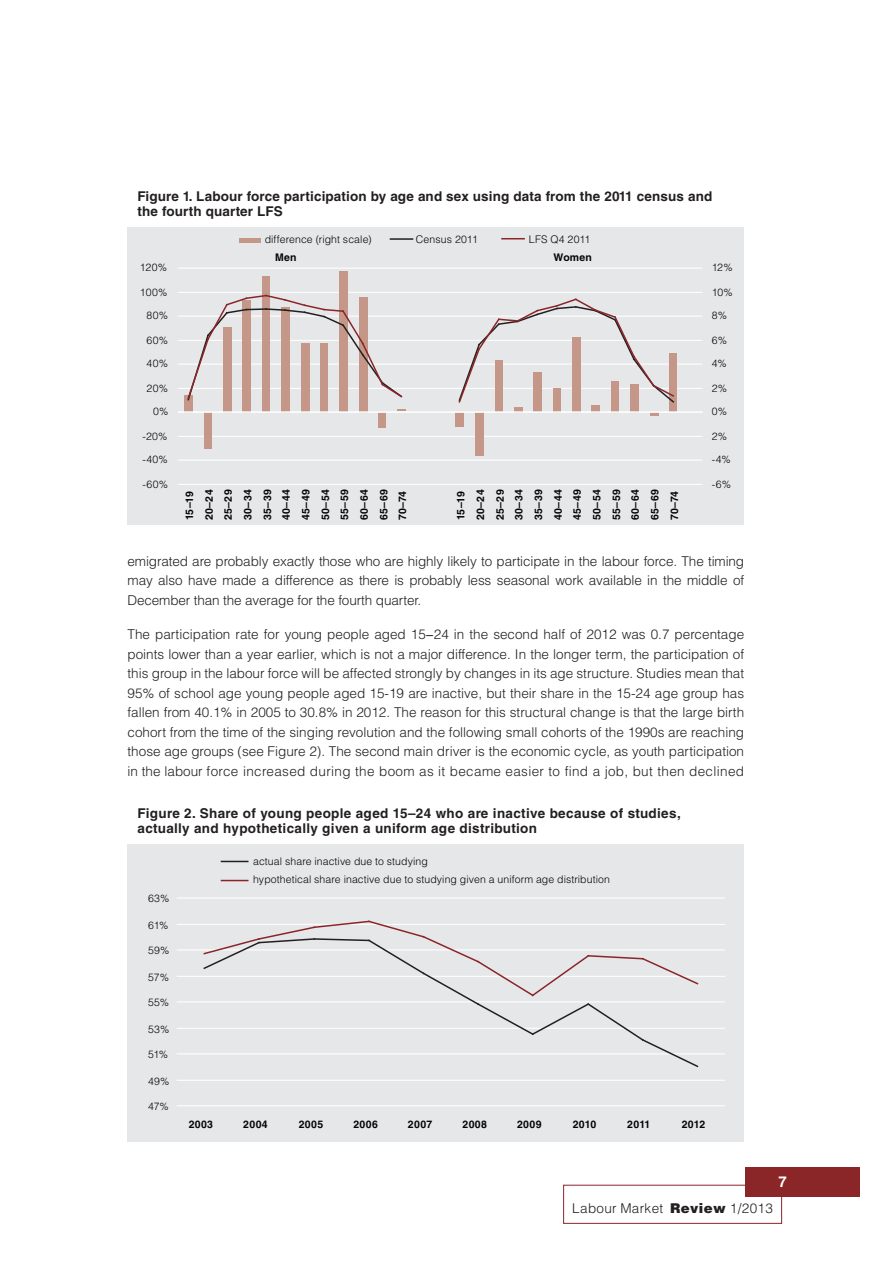
<style>
.page{position:relative;width:893px;height:1263px;background:#fff}
.page>*{position:absolute;margin:0;border:0;box-sizing:border-box;transform-origin:0 0}
.t1{font:700 15px "Helvetica LT Std";color:#fff}
.t2{font:300 13.5px/19.5px "Helvetica LT Std";letter-spacing:.025em;color:#231f20;text-align:justify}
.t3{font:700 13.5px/15px "Helvetica LT Std";letter-spacing:.01em;color:#231f20}
.t4{font:300 10.5px/17.5px "Helvetica LT Std";letter-spacing:.01em;color:#050504}
.t5{font:700 10.5px/19.4px "Helvetica LT Std";letter-spacing:.03em;color:#050504}
.s1{font-weight:400}
.s2{font-weight:900}
</style>
<div class="page">
<div style="left:745px;top:1167px;width:114px;height:30px;background:#8a2528"></div>
<div style="left:128px;top:844px;width:616px;height:298px;background:#e6e7e9"></div>
<hr style="left:177px;top:1080px;width:548px;height:1px;background:#fff">
<hr style="left:177px;top:1053px;width:548px;height:1px;background:#fff">
<hr style="left:177px;top:1028px;width:548px;height:1px;background:#fff">
<hr style="left:177px;top:1001px;width:548px;height:1px;background:#fff">
<hr style="left:177px;top:976px;width:548px;height:1px;background:#fff">
<hr style="left:177px;top:949px;width:548px;height:1px;background:#fff">
<hr style="left:177px;top:924px;width:548px;height:1px;background:#fff">
<hr style="left:177px;top:898px;width:548px;height:1px;background:#fff">
<hr style="left:177px;top:1105px;width:548px;height:1px;background:#fff">
<svg style="left:202px;top:920px;width:497px;height:148px"></svg>
<svg style="left:221px;top:861px;width:27px;height:1px"></svg>
<svg style="left:221px;top:880px;width:27px;height:1px"></svg>
<div style="left:128px;top:227px;width:616px;height:297px;background:#e6e7e9"></div>
<hr style="left:178px;top:484px;width:524px;height:1px;background:#fff">
<hr style="left:178px;top:460px;width:524px;height:1px;background:#fff">
<hr style="left:178px;top:436px;width:524px;height:1px;background:#fff">
<hr style="left:178px;top:388px;width:524px;height:1px;background:#fff">
<hr style="left:178px;top:364px;width:524px;height:1px;background:#fff">
<hr style="left:178px;top:340px;width:524px;height:1px;background:#fff">
<hr style="left:178px;top:316px;width:524px;height:1px;background:#fff">
<hr style="left:178px;top:292px;width:524px;height:1px;background:#fff">
<hr style="left:178px;top:268px;width:524px;height:1px;background:#fff">
<div style="left:185px;top:395px;width:8px;height:17px;background:#c49788"></div>
<div style="left:204px;top:412px;width:8px;height:36px;background:#c49788"></div>
<div style="left:223px;top:327px;width:8px;height:85px;background:#c49788"></div>
<div style="left:243px;top:300px;width:8px;height:112px;background:#c49788"></div>
<div style="left:262px;top:276px;width:8px;height:136px;background:#c49788"></div>
<div style="left:281px;top:307px;width:8px;height:105px;background:#c49788"></div>
<div style="left:301px;top:343px;width:8px;height:69px;background:#c49788"></div>
<div style="left:321px;top:343px;width:7px;height:69px;background:#c49788"></div>
<div style="left:339px;top:272px;width:9px;height:140px;background:#c49788"></div>
<div style="left:359px;top:297px;width:8px;height:115px;background:#c49788"></div>
<div style="left:379px;top:412px;width:7px;height:16px;background:#c49788"></div>
<svg style="left:398px;top:409px;width:8px;height:2px"></svg>
<div style="left:456px;top:412px;width:8px;height:15px;background:#c49788"></div>
<div style="left:475px;top:412px;width:9px;height:44px;background:#c49788"></div>
<div style="left:495px;top:361px;width:7px;height:51px;background:#c49788"></div>
<div style="left:514px;top:407px;width:8px;height:5px;background:#c49788"></div>
<div style="left:534px;top:372px;width:8px;height:40px;background:#c49788"></div>
<div style="left:553px;top:388px;width:8px;height:24px;background:#c49788"></div>
<div style="left:572px;top:337px;width:8px;height:75px;background:#c49788"></div>
<div style="left:592px;top:405px;width:8px;height:7px;background:#c49788"></div>
<div style="left:611px;top:381px;width:8px;height:31px;background:#c49788"></div>
<div style="left:630px;top:384px;width:8px;height:28px;background:#c49788"></div>
<svg style="left:650px;top:413px;width:8px;height:3px"></svg>
<div style="left:670px;top:354px;width:7px;height:58px;background:#c49788"></div>
<hr style="left:178px;top:411px;width:524px;height:2px;background:#fff">
<svg style="left:187px;top:294px;width:216px;height:107px"></svg>
<svg style="left:458px;top:298px;width:217px;height:106px"></svg>
<div style="left:240px;top:238px;width:21px;height:5px;background:#c49788"></div>
<hr style="left:390px;top:238px;width:23px;height:2px;background:#231f20">
<svg style="left:502px;top:238px;width:22px;height:1px"></svg>
<p class="t3" style="left:138px;top:189px;width:576px">Figure 1. Labour force participation by age and sex using data from the 2011 census and the fourth quarter LFS</p>
<p class="t4" style="left:265px;top:231px;width:108px">difference (right scale)</p>
<p class="t4" style="left:416px;top:231px;width:64px">Census 2011</p>
<p class="t4" style="left:529px;top:231px;width:63px">LFS Q4 2011</p>
<p class="t5" style="left:275px;top:247px;width:23px">Men</p>
<p class="t5" style="left:554px;top:247px;width:40px">Women</p>
<p class="t4" style="left:140px;top:259px;width:29px">120%</p>
<p class="t4" style="left:712px;top:259px;width:22px">12%</p>
<p class="t4" style="left:140px;top:283px;width:29px">100%</p>
<p class="t4" style="left:712px;top:283px;width:23px">10%</p>
<p class="t4" style="left:147px;top:307px;width:23px">80%</p>
<p class="t4" style="left:712px;top:307px;width:17px">8%</p>
<p class="t4" style="left:147px;top:331px;width:23px">60%</p>
<p class="t4" style="left:712px;top:331px;width:17px">6%</p>
<p class="t4" style="left:147px;top:355px;width:23px">40%</p>
<p class="t4" style="left:712px;top:355px;width:16px">4%</p>
<p class="t4" style="left:147px;top:379px;width:23px">20%</p>
<p class="t4" style="left:712px;top:379px;width:17px">2%</p>
<p class="t4" style="left:153px;top:403px;width:17px">0%</p>
<p class="t4" style="left:712px;top:403px;width:17px">0%</p>
<p class="t4" style="left:142px;top:427px;width:27px">-20%</p>
<p class="t4" style="left:712px;top:427px;width:17px">2%</p>
<p class="t4" style="left:142px;top:451px;width:27px">-40%</p>
<p class="t4" style="left:712px;top:451px;width:20px">-4%</p>
<p class="t4" style="left:142px;top:475px;width:27px">-60%</p>
<p class="t5" style="left:180px;top:520px;width:33px;rotate:-90deg">15–19<br>20–24<br>25–29<br>30–34<br>35–39<br>40–44<br>45–49<br>50–54<br>55–59<br>60–64<br>65–69<br>70–74</p>
<p class="t5" style="left:451px;top:520px;width:33px;rotate:-90deg">15–19<br>20–24<br>25–29<br>30–34<br>35–39<br>40–44<br>45–49<br>50–54<br>55–59<br>60–64<br>65–69<br>70–74</p>
<p class="t4" style="left:712px;top:475px;width:21px">-6%</p>
<p class="t2" style="left:128px;top:551px;width:618px">emigrated are probably exactly those who are highly likely to participate in the labour force. The timing may also have made a difference as there is probably less seasonal work available in the middle of December than the average for the fourth quarter.</p>
<p class="t2" style="left:128px;top:624px;width:618px">The participation rate for young people aged 15<span class="s1">−</span>24 in the second half of 2012 was 0.7 percentage points lower than a year earlier, which is not a major difference. In the longer term, the participation of this group in the labour force will be affected strongly by changes in its age structure. Studies mean that 95% of school age young people aged 15-19 are inactive, but their share in the 15-24 age group has fallen from 40.1% in 2005 to 30.8% in 2012. The reason for this structural change is that the large birth cohort from the time of the singing revolution and the following small cohorts of the 1990s are reaching those age groups (see Figure 2). The second main driver is the economic cycle, as youth participation in the labour force increased during the boom as it became easier to find a job, but then declined</p>
<p class="t3" style="left:138px;top:805px;width:545px">Figure 2. Share of young people aged 15–24 who are inactive because of studies, actually and hypothetically given a uniform age distribution</p>
<p class="t4" style="left:148px;top:890px;width:23px">63%</p>
<p class="t4" style="left:148px;top:916px;width:22px">61%</p>
<p class="t4" style="left:148px;top:942px;width:23px">59%</p>
<p class="t4" style="left:148px;top:968px;width:23px">57%</p>
<p class="t4" style="left:148px;top:994px;width:23px">55%</p>
<p class="t4" style="left:148px;top:1020px;width:23px">53%</p>
<p class="t4" style="left:148px;top:1046px;width:22px">51%</p>
<p class="t4" style="left:148px;top:1072px;width:23px">49%</p>
<p class="t4" style="left:148px;top:1098px;width:22px">47%</p>
<p class="t4" style="left:253px;top:852px;width:358px">actual share inactive due to studying<br>hypothetical share inactive due to studying given a uniform age distribution</p>
<p class="t5" style="left:189px;top:1114px;width:26px">2003</p>
<p class="t5" style="left:243px;top:1114px;width:26px">2004</p>
<p class="t5" style="left:299px;top:1114px;width:26px">2005</p>
<p class="t5" style="left:353px;top:1114px;width:26px">2006</p>
<p class="t5" style="left:408px;top:1114px;width:26px">2007</p>
<p class="t5" style="left:463px;top:1114px;width:26px">2008</p>
<p class="t5" style="left:517px;top:1114px;width:26px">2009</p>
<p class="t5" style="left:573px;top:1114px;width:25px">2010</p>
<p class="t5" style="left:627px;top:1114px;width:25px">2011</p>
<p class="t5" style="left:682px;top:1114px;width:25px">2012</p>
<p class="t1" style="left:779px;top:1173px;width:10px">7</p>
<p class="t2" style="left:572px;top:1199px;width:202px">Labour Market <span class="s2">Review</span> 1/2013</p>
</div>
